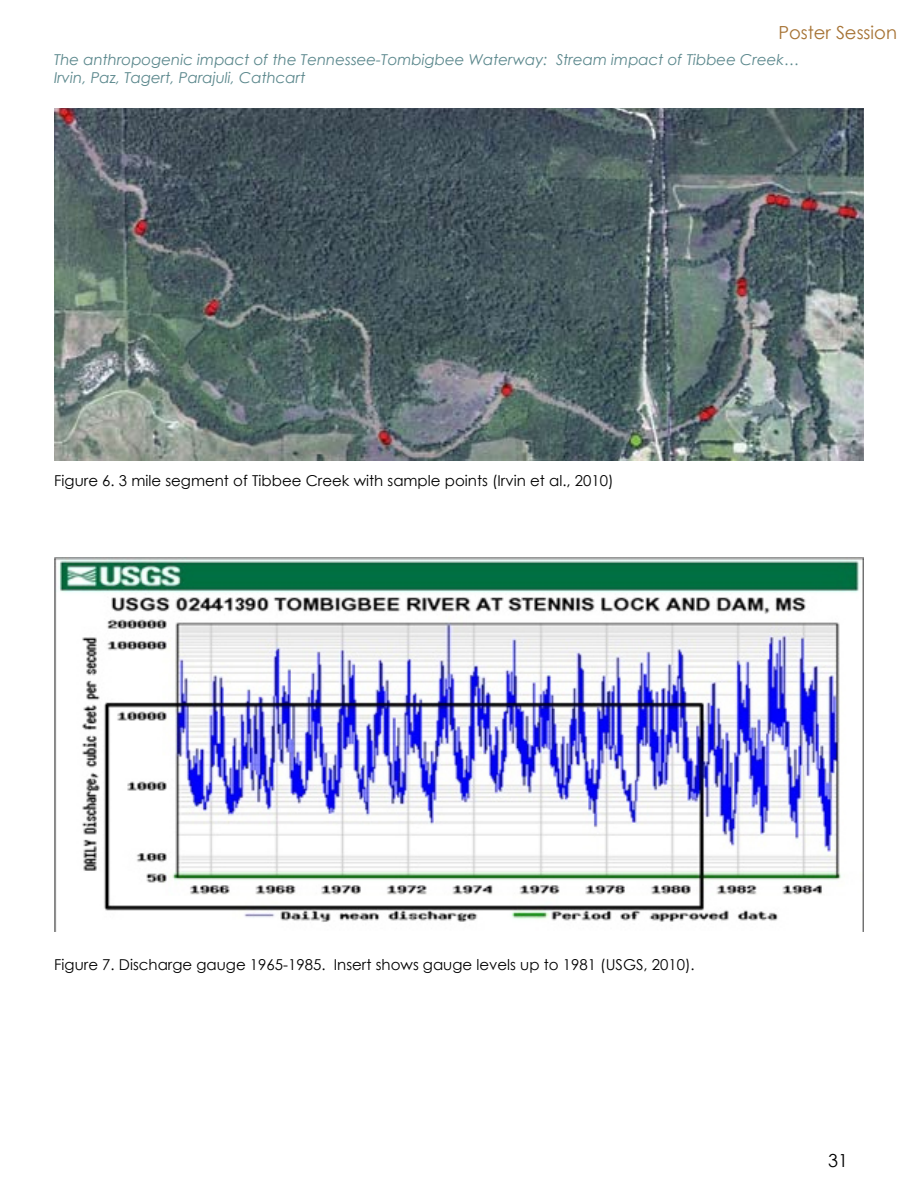
<style>
.page{position:relative;width:918px;height:1188px;background:#fff}
.page>*{position:absolute;margin:0;border:0;box-sizing:border-box;transform-origin:0 0}
.t1{font:18px "Century Gothic";color:#a67233}
.t2{font:18px "Century Gothic";color:#000}
.t3{font:15px "Century Gothic";color:#000}
.t4{font:italic 15px/18px "Century Gothic";color:#5a878c}
</style>
<div class="page">
<img style="left:54px;top:108px;width:810px;height:353px">
<img style="left:54px;top:558px;width:810px;height:373px">
<p class="t1" style="left:778px;top:20px;width:120px">Poster Session</p>
<p class="t4" style="left:54px;top:51px;width:747px">The anthropogenic impact of the Tennessee-Tombigbee Waterway: Stream impact of Tibbee Creek…<br>Irvin, Paz, Tagert, Parajuli, Cathcart</p>
<p class="t3" style="left:54px;top:470px;width:561px">Figure 6. 3 mile segment of Tibbee Creek with sample points (Irvin et al., 2010)</p>
<p class="t3" style="left:54px;top:954px;width:642px">Figure 7. Discharge gauge 1965-1985. Insert shows gauge levels up to 1981 (USGS, 2010).</p>
<p class="t2" style="left:828px;top:1148px;width:21px">31</p>
</div>
